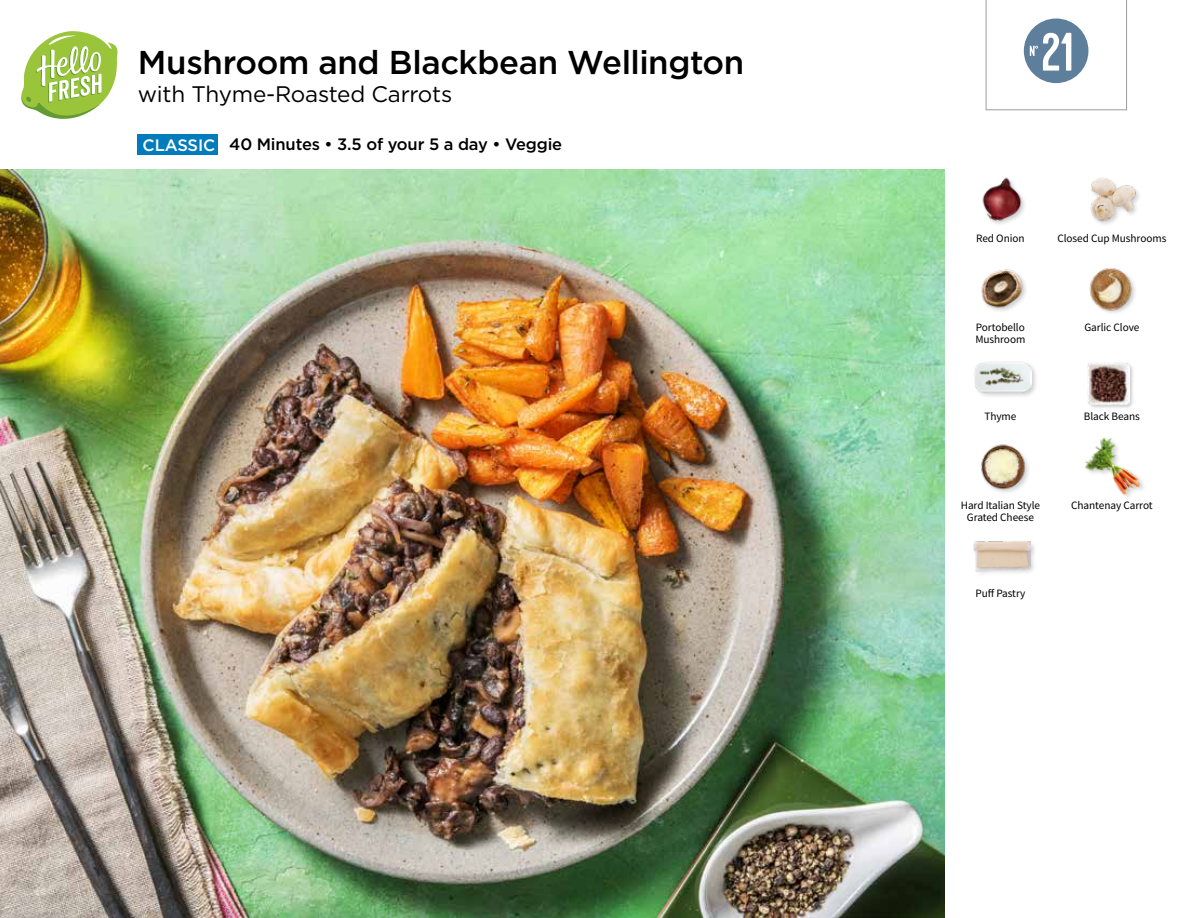
<style>
.page{position:relative;width:1188px;height:918px;background:#fff}
.page>*{position:absolute;margin:0;border:0;box-sizing:border-box;transform-origin:0 0}
.t1{font:54px "Kapra";color:#fff}
.t2{font:500 33px "Gotham";letter-spacing:-.01em;color:#000}
.t3{font:22.5px "Gotham";letter-spacing:-.01em;color:#000}
.t4{font:500 16.5px "Gotham";letter-spacing:-.01em;color:#000}
.t5{font:11.25px "Source Sans Pro";letter-spacing:-.005em;color:#000}
.s1{color:#fff}
</style>
<div class="page">
<svg style="left:138px;top:134px;width:80px;height:1px"></svg>
<div style="left:138px;top:135px;width:80px;height:20px;background:#007bbb"></div>
<svg style="left:21px;top:31px;width:97px;height:88px"></svg>
<img style="left:0;top:170px;width:945px;height:748px">
<div style="left:972px;top:540px;width:65px;height:39px;background:#000;opacity:.2"></div>
<img style="left:973px;top:540px;width:58px;height:39px">
<img style="left:1085px;top:437px;width:57px;height:58px">
<img style="left:981px;top:444px;width:48px;height:49px">
<div style="left:973px;top:361px;width:66px;height:38px;background:#000;opacity:.2"></div>
<img style="left:975px;top:361px;width:57px;height:38px">
<div style="left:1087px;top:362px;width:48px;height:47px;background:#000;opacity:.2"></div>
<img style="left:1088px;top:362px;width:42px;height:43px">
<img style="left:1089px;top:268px;width:46px;height:45px">
<img style="left:981px;top:269px;width:45px;height:42px">
<img style="left:982px;top:177px;width:43px;height:47px">
<img style="left:1090px;top:177px;width:49px;height:47px">
<svg style="left:986px;top:0;width:141px;height:111px"></svg>
<h2 class="t2" style="left:138px;top:41px;width:608px">Mushroom and Blackbean Wellington</h2>
<h3 class="t3" style="left:138px;top:82px;width:316px">with Thyme-Roasted Carrots</h3>
<h3 class="t4" style="left:143px;top:133px;width:421px"><span class="s1">CLASSIC</span> 40 Minutes • 3.5 of your 5 a day • Veggie</h3>
<h1 class="t1" style="left:1041px;top:21px;width:34px">21</h1>
<p class="t5" style="left:976px;top:231px;width:50px">Red Onion</p>
<p class="t5" style="left:1057px;top:231px;width:111px">Closed Cup Mushrooms</p>
<p class="t5" style="left:976px;top:320px;width:50px">Portobello</p>
<p class="t5" style="left:1084px;top:320px;width:57px">Garlic Clove</p>
<p class="t5" style="left:975px;top:332px;width:52px">Mushroom</p>
<p class="t5" style="left:984px;top:409px;width:34px">Thyme</p>
<p class="t5" style="left:1084px;top:409px;width:58px">Black Beans</p>
<p class="t5" style="left:961px;top:498px;width:81px">Hard Italian Style</p>
<p class="t5" style="left:1071px;top:498px;width:83px">Chantenay Carrot</p>
<p class="t5" style="left:967px;top:510px;width:69px">Grated Cheese</p>
<p class="t5" style="left:975px;top:586px;width:51px">Puff Pastry</p>
</div>
